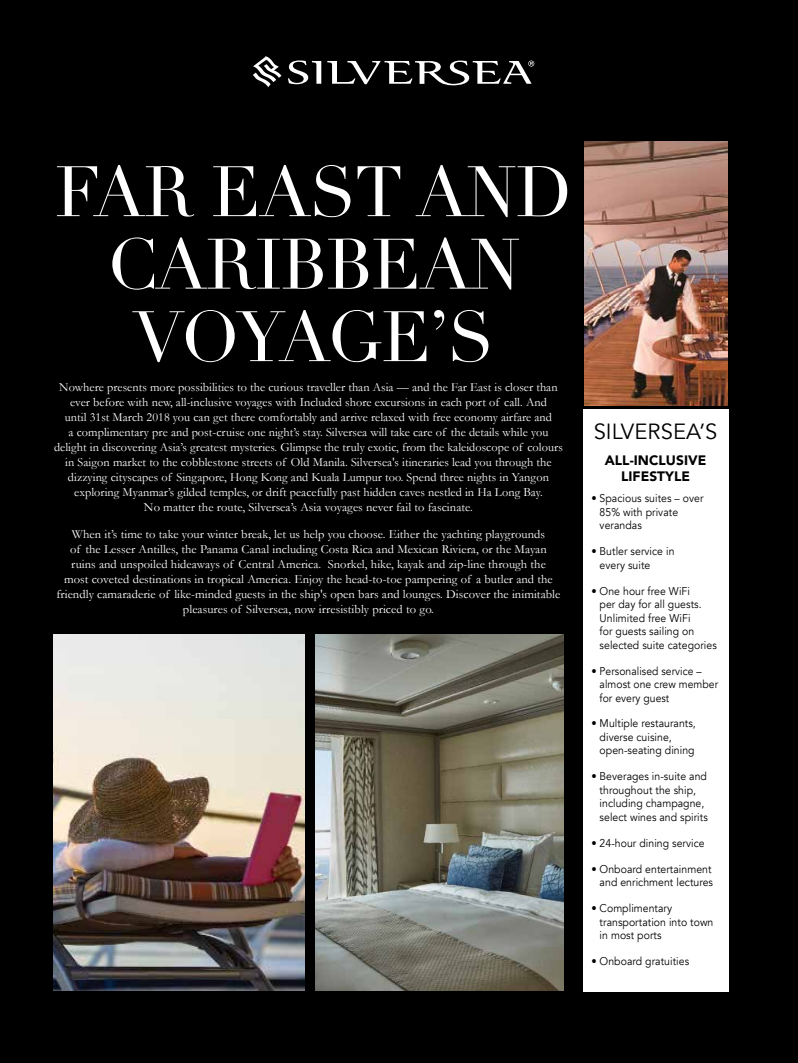
<style>
.page{position:relative;width:798px;height:1063px;background:#fff}
.page>*{position:absolute;margin:0;border:0;box-sizing:border-box;transform-origin:0 0}
.t1{font:70px/72.5px "Didot";letter-spacing:-.02em;color:#fff;text-align:center}
.t2{font:22px "Avenir";letter-spacing:.005em;color:#000}
.t3{font:900 13.62px/16.2px "Avenir";letter-spacing:.005em;color:#000;text-align:center}
.t4{font:12.5px/15px "Garamond";letter-spacing:.005em;color:#fff;text-align:center}
.t5{font:11.25px/13.5px "Avenir";letter-spacing:.005em;color:#000;scale:.93 1}
</style>
<div class="page">
<div style="left:0;top:0;width:797px;height:1063px;background:#000"></div>
<img style="left:53px;top:634px;width:251px;height:356px">
<img style="left:315px;top:634px;width:247px;height:356px">
<svg style="left:253px;top:56px;width:28px;height:31px"></svg>
<svg style="left:288px;top:60px;width:33px;height:24px"></svg>
<svg style="left:327px;top:61px;width:207px;height:24px"></svg>
<img style="left:584px;top:142px;width:142px;height:263px">
<div style="left:582px;top:410px;width:146px;height:582px;background:#fff"></div>
<h1 class="t1" style="left:55px;top:157px;width:519px">FAR EAST AND<br>CARIBBEAN<br>VOYAGE’S</h1>
<p class="t4" style="left:54px;top:379px;width:510px">Nowhere presents more possibilities to the curious traveller than Asia — and the Far East is closer than ever before with new, all-inclusive voyages with Included shore excursions in each port of call. And<br>until 31st March 2018 you can get there comfortably and arrive relaxed with free economy airfare and<br>a complimentary pre and post-cruise one night’s stay. Silversea will take care of the details while you delight in discovering Asia’s greatest mysteries. Glimpse the truly exotic, from the kaleidoscope of colours in Saigon market to the cobblestone streets of Old Manila. Silversea's itineraries lead you through the dizzying cityscapes of Singapore, Hong Kong and Kuala Lumpur too. Spend three nights in Yangon exploring Myanmar’s gilded temples, or drift peacefully past hidden caves nestled in Ha Long Bay.<br>No matter the route, Silversea’s Asia voyages never fail to fascinate.</p>
<p class="t4" style="left:56px;top:527px;width:505px">When it’s time to take your winter break, let us help you choose. Either the yachting playgrounds<br>of the Lesser Antilles, the Panama Canal including Costa Rica and Mexican Riviera, or the Mayan ruins and unspoiled hideaways of Central America. Snorkel, hike, kayak and zip-line through the<br>most coveted destinations in tropical America. Enjoy the head-to-toe pampering of a butler and the friendly camaraderie of like-minded guests in the ship's open bars and lounges. Discover the inimitable pleasures of Silversea, now irresistibly priced to go.</p>
<h2 class="t2" style="left:593px;top:418px;width:125px">SILVERSEA’S</h2>
<p class="t3" style="left:604px;top:452px;width:103px">ALL-INCLUSIVE<br>LIFESTYLE</p>
<p class="t5" style="left:599px;top:492px;width:113px;text-indent:-8px">• Spacious suites – over<br>85% with private verandas</p>
<p class="t5" style="left:599px;top:545px;width:82px;text-indent:-8px">• Butler service in every suite</p>
<p class="t5" style="left:599px;top:584px;width:127px;text-indent:-8px">• One hour free WiFi<br>per day for all guests.<br>Unlimited free WiFi<br>for guests sailing on selected suite categories</p>
<p class="t5" style="left:599px;top:664px;width:129px;text-indent:-8px">• Personalised service – almost one crew member for every guest</p>
<p class="t5" style="left:599px;top:717px;width:105px;text-indent:-8px">• Multiple restaurants, diverse cuisine, open-seating dining</p>
<p class="t5" style="left:599px;top:770px;width:118px;text-indent:-8px">• Beverages in-suite and throughout the ship, including champagne, select wines and spirits</p>
<p class="t5" style="left:591px;top:836px;width:123px">• 24-hour dining service</p>
<p class="t5" style="left:591px;top:862px;width:132px;text-align:right">• Onboard entertainment and enrichment lectures</p>
<p class="t5" style="left:599px;top:902px;width:124px;text-indent:-8px">• Complimentary transportation into town in most ports</p>
<p class="t5" style="left:591px;top:954px;width:106px">• Onboard gratuities</p>
</div>
